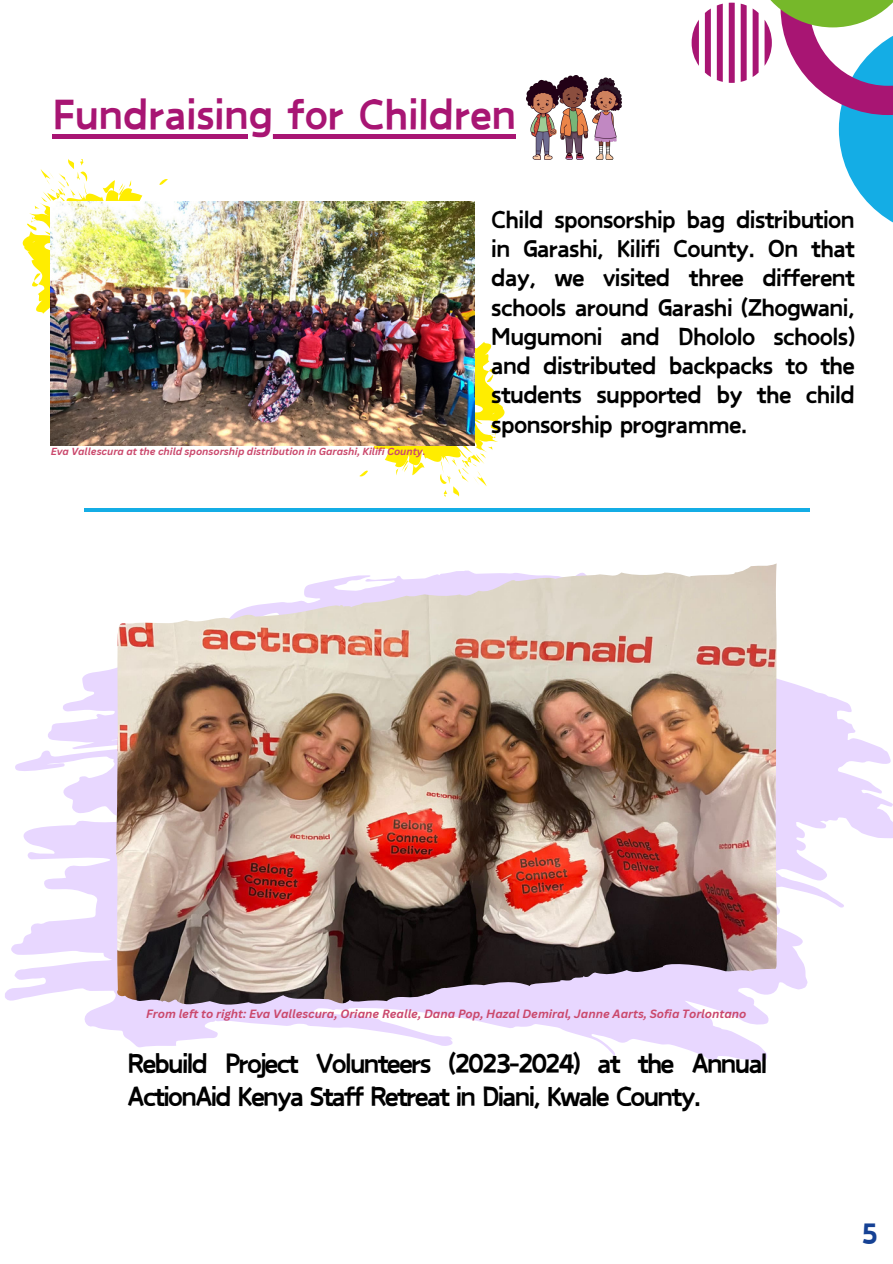
<style>
.page{position:relative;width:893px;height:1264px;background:#fff}
.page>*{position:absolute;margin:0;border:0;box-sizing:border-box;transform-origin:0 0}
.t1{font:900 47.7px "Canva Funny";color:#a81573}
.t2{font:900 32.7px "Canva Funny";color:#154194}
.t3{font:900 30.45px/32.7px "Canva Funny";letter-spacing:-.055em;color:#000}
.t4{font:900 27.15px/29.2px "Canva Funny";letter-spacing:-.02em;color:#000;text-align:justify}
.t5{font:italic 700 11.7px "Canva Sans";color:#ca486c}
.t6{font:italic 700 10.05px "Canva Sans";color:#ca486c}
</style>
<div class="page">
<svg style="left:5px;top:568px;width:887px;height:494px"></svg>
<img style="left:116px;top:564px;width:660px;height:440px">
<hr style="left:84px;top:508px;width:725px;height:3px;background:#14ade5">
<img style="left:526px;top:76px;width:95px;height:83px">
<svg style="left:23px;top:159px;width:145px;height:173px"></svg>
<svg style="left:359px;top:323px;width:145px;height:174px"></svg>
<img style="left:51px;top:201px;width:423px;height:245px">
<div style="left:53px;top:134px;width:463px;height:5px;background:#a81573"></div>
<svg style="left:691px;top:0;width:201px;height:222px"></svg>
<h3 class="t1" style="left:53px;top:92px;width:465px">Fundraising for Children</h3>
<p class="t6" style="left:51px;top:444px;width:376px">Eva Vallescura at the child sponsorship distribution in Garashi, Kilifi County.</p>
<p class="t4" style="left:491px;top:206px;width:365px">Child sponsorship bag distribution in Garashi, Kilifi County. On that day, we visited three different schools around Garashi (Zhogwani, Mugumoni and Dhololo schools) and distributed backpacks to the students supported by the child sponsorship programme.</p>
<p class="t5" style="left:146px;top:1005px;width:601px">From left to right: Eva Vallescura, Oriane Realle, Dana Pop, Hazal Demiral, Janne Aarts, Sofia Torlontano</p>
<p class="t3" style="left:128px;top:1048px;width:641px">Rebuild Project Volunteers (2023-2024) at the Annual<br>ActionAid Kenya Staff Retreat in Diani, Kwale County.</p>
<p class="t2" style="left:861px;top:1218px;width:18px">5</p>
</div>
